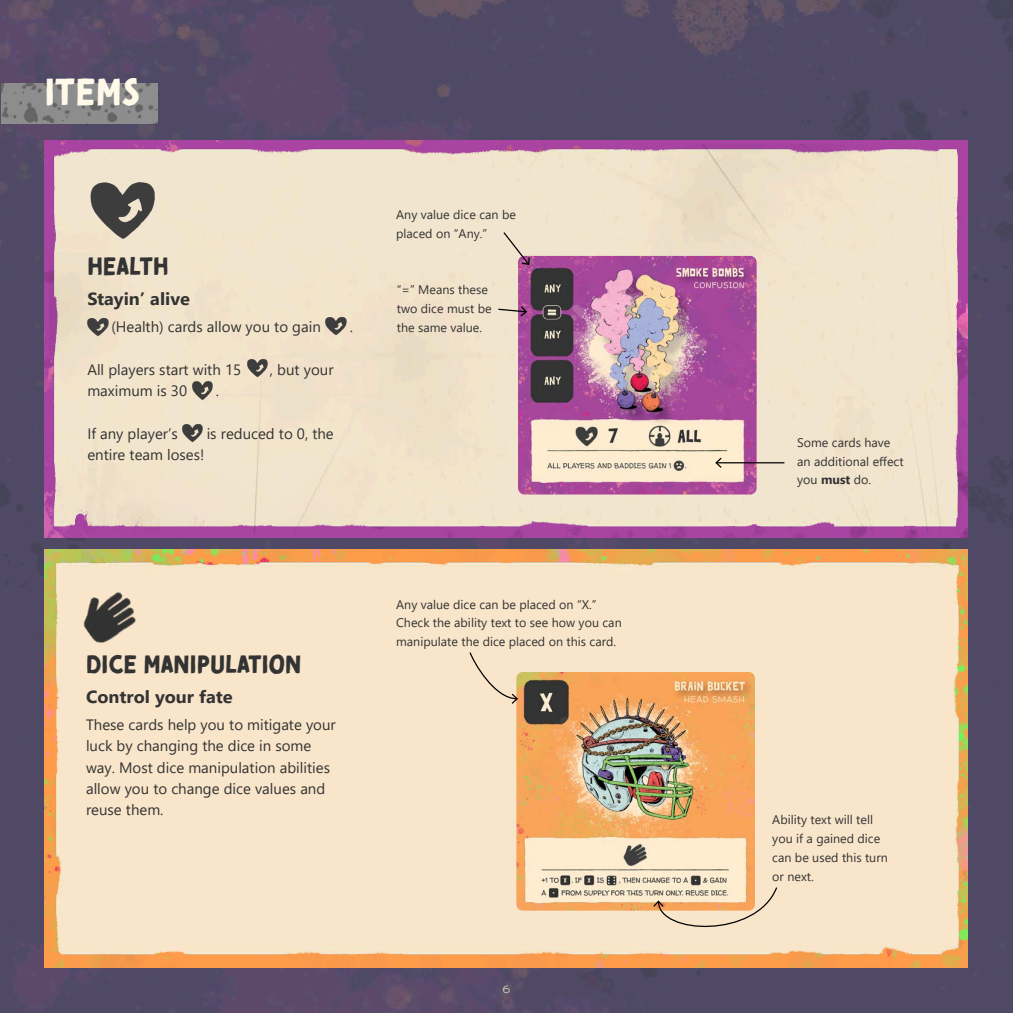
<style>
.page{position:relative;width:1013px;height:1013px;background:#fff}
.page>*{position:absolute;margin:0;border:0;box-sizing:border-box;transform-origin:0 0}
.Heading_2{font:37.5px "Tomarik Brush";color:#fef9e9}
.Heading_3{font:25px "Tomarik Brush";color:#333}
.Heading_4{font:700 17.5px "Segoe UI";color:#333;scale:1.04 1}
.Body{font:15px/21.2px "Segoe UI";color:#333}
.Labels{font:12.5px/18.8px "Segoe UI";color:#333}
.t1{font:10px "Walter Turncoat";color:#bee2be}
.s1{font-weight:700}
</style>
<div class="page">
<img style="left:0;top:0;width:1012px;height:1012px">
<img style="left:43px;top:553px;width:930px;height:414px">
<img style="left:45px;top:140px;width:922px;height:397px">
<img style="left:50px;top:145px;width:911px;height:389px">
<img style="left:518px;top:256px;width:238px;height:238px">
<svg style="left:497px;top:305px;width:31px;height:13px"></svg>
<hr style="left:716px;top:462px;width:68px;height:1px;background:#000">
<svg style="left:714px;top:456px;width:9px;height:13px"></svg>
<img style="left:87px;top:173px;width:71px;height:71px">
<img style="left:2px;top:83px;width:156px;height:41px">
<img style="left:516px;top:672px;width:239px;height:238px">
<svg style="left:502px;top:231px;width:28px;height:35px"></svg>
<img style="left:72px;top:582px;width:77px;height:77px">
<img style="left:246px;top:356px;width:23px;height:22px">
<img style="left:87px;top:315px;width:22px;height:23px">
<img style="left:325px;top:314px;width:22px;height:23px">
<img style="left:191px;top:378px;width:23px;height:23px">
<img style="left:181px;top:421px;width:23px;height:22px">
<svg style="left:468px;top:651px;width:51px;height:54px;background:#eedbbf"></svg>
<svg style="left:652px;top:886px;width:126px;height:52px;background:#ecd1b1"></svg>
<p class="Heading_2" style="left:45px;top:58px;width:96px">ITEMS</p>
<p class="Heading_3" style="left:87px;top:243px;width:83px">HEALTH</p>
<p class="Heading_4" style="left:87px;top:283px;width:100px">Stayin’ alive</p>
<p class="Body" style="left:111px;top:315px;width:211px">(Health) cards allow you to gain</p>
<p class="Body" style="left:350px;top:315px;width:5px">.</p>
<p class="Body" style="left:87px;top:357px;width:155px">All players start with 15</p>
<p class="Body" style="left:270px;top:357px;width:65px">, but your</p>
<p class="Body" style="left:87px;top:379px;width:101px">maximum is 30</p>
<p class="Body" style="left:216px;top:379px;width:5px">.</p>
<p class="Body" style="left:87px;top:421px;width:92px">If any player’s</p>
<p class="Body" style="left:207px;top:421px;width:129px">is reduced to 0, the</p>
<p class="Body" style="left:87px;top:442px;width:119px">entire team loses!</p>
<p class="Labels" style="left:396px;top:204px;width:121px">Any value dice can be placed on “Any.”</p>
<p class="Labels" style="left:397px;top:279px;width:96px">“=” Means these two dice must be the same value.</p>
<p class="Heading_3" style="left:86px;top:641px;width:217px">DICE MANIPULATION</p>
<p class="Heading_4" style="left:86px;top:680px;width:143px">Control your fate</p>
<p class="Body" style="left:86px;top:712px;width:251px">These cards help you to mitigate your luck by changing the dice in some way. Most dice manipulation abilities allow you to change dice values and reuse them.</p>
<p class="Labels" style="left:396px;top:593px;width:227px">Any value dice can be placed on “X.”<br>Check the ability text to see how you can manipulate the dice placed on this card.</p>
<p class="t1" style="left:503px;top:982px;width:9px">6</p>
<p class="Labels" style="left:797px;top:432px;width:95px">Some cards have</p>
<p class="Labels" style="left:797px;top:450px;width:108px">an additional effect</p>
<p class="Labels" style="left:797px;top:469px;width:76px">you <span class="s1">must</span> do.</p>
<p class="Labels" style="left:772px;top:809px;width:117px">Ability text will tell you if a gained dice can be used this turn or next.</p>
</div>
